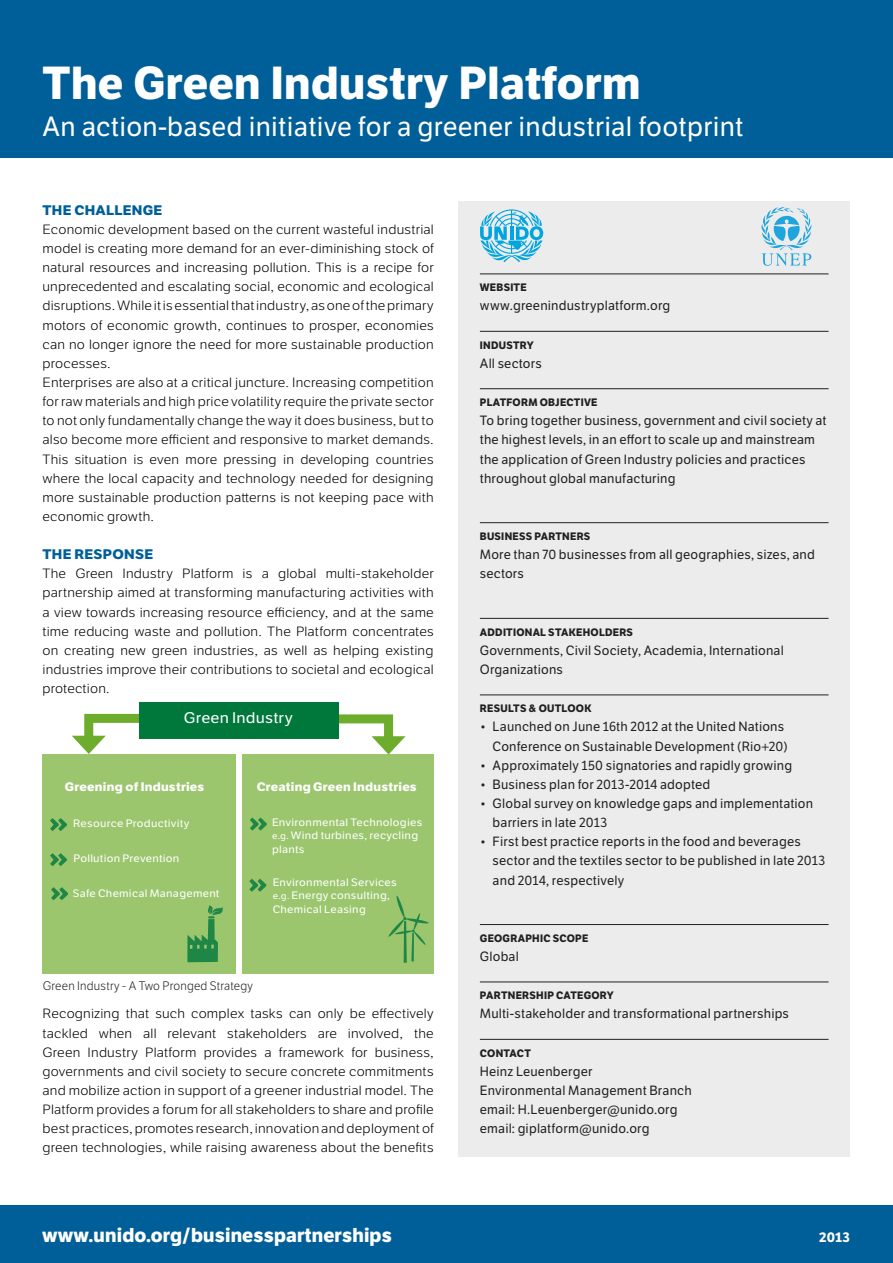
<style>
.page{position:relative;width:893px;height:1263px;background:#fff}
.page>*{position:absolute;margin:0;border:0;box-sizing:border-box;transform-origin:0 0}
.t1{font:700 45px "LFT Etica";letter-spacing:.01em;color:#fff}
.t2{font:27px "LFT Etica";letter-spacing:.01em;color:#fff}
.t3{font:700 19.5px "LFT Etica";letter-spacing:.01em;color:#fff}
.t4{font:15px "LFT Etica";letter-spacing:.01em;color:#fff;scale:1.09 1}
.t5{font:700 13.5px "LFT Etica";letter-spacing:.02em;color:#005f98;scale:1.09 1}
.t6{font:700 13.5px "LFT Etica";color:#fff}
.t7{font:300 13.05px/19.2px "LFT Etica";letter-spacing:.015em;color:#000;text-align:justify;scale:1.09 1}
.t8{font:13.05px/19.2px "LFT Etica";letter-spacing:.015em;color:#222121}
.t9{font:700 12px "LFT Etica";letter-spacing:.015em;color:#fff;scale:1.09 1}
.t10{font:300 12px "LFT Etica";letter-spacing:.02em;color:#222121}
.t11{font:10.5px/13.5px "LFT Etica";letter-spacing:.025em;color:#fff;scale:1.09 1}
.t12{font:700 10.5px "LFT Etica";letter-spacing:.025em;color:#222121}
.s1{font-size:9px}
</style>
<div class="page">
<div style="left:0;top:1205px;width:893px;height:58px;background:#005f98"></div>
<div style="left:0;top:0;width:893px;height:157px;background:#005f98"></div>
<div style="left:459px;top:202px;width:391px;height:955px;background:#ececed"></div>
<hr style="left:480px;top:274px;width:349px;height:1px;background:#222121">
<hr style="left:480px;top:331px;width:349px;height:1px;background:#222121">
<hr style="left:480px;top:388px;width:349px;height:1px;background:#222121">
<hr style="left:480px;top:522px;width:349px;height:1px;background:#222121">
<hr style="left:480px;top:618px;width:349px;height:1px;background:#222121">
<hr style="left:480px;top:694px;width:349px;height:1px;background:#222121">
<hr style="left:480px;top:924px;width:349px;height:1px;background:#222121">
<hr style="left:480px;top:981px;width:349px;height:1px;background:#222121">
<hr style="left:480px;top:1039px;width:349px;height:1px;background:#222121">
<svg style="left:480px;top:209px;width:63px;height:53px"></svg>
<svg style="left:761px;top:207px;width:50px;height:59px"></svg>
<div style="left:43px;top:755px;width:193px;height:219px;background:#9bc66e"></div>
<svg style="left:187px;top:905px;width:36px;height:57px"></svg>
<svg style="left:50px;top:818px;width:17px;height:13px"></svg>
<svg style="left:51px;top:887px;width:17px;height:13px"></svg>
<svg style="left:50px;top:853px;width:17px;height:13px"></svg>
<div style="left:242px;top:755px;width:192px;height:219px;background:#9bc66e"></div>
<svg style="left:250px;top:817px;width:17px;height:13px"></svg>
<svg style="left:249px;top:879px;width:17px;height:13px"></svg>
<svg style="left:388px;top:895px;width:41px;height:68px"></svg>
<svg style="left:72px;top:713px;width:67px;height:41px"></svg>
<svg style="left:338px;top:710px;width:68px;height:44px"></svg>
<div style="left:139px;top:702px;width:199px;height:37px;background:#00783c"></div>
<h1 class="t1" style="left:43px;top:56px;width:600px">THE GREEN INDUSTRY PLATFORM</h1>
<h2 class="t2" style="left:43px;top:110px;width:702px">An action-based initiative for a greener industrial footprint</h2>
<p class="t5" style="left:43px;top:202px;width:111px">THE CHALLENGE</p>
<p class="t7" style="left:43px;top:220px;width:360px;text-align:left">Economic development based on the current wasteful industrial model is creating more demand for an ever-diminishing stock of natural resources and increasing pollution. This is a recipe for unprecedented and escalating social, economic and ecological disruptions. While it is essential that industry, as one of the primary motors of economic growth, continues to prosper, economies can no longer ignore the need for more sustainable production processes.<br>Enterprises are also at a critical juncture. Increasing competition for raw materials and high price volatility require the private sector to not only fundamentally change the way it does business, but to also become more efficient and responsive to market demands.<br>This situation is even more pressing in developing countries where the local capacity and technology needed for designing more sustainable production patterns is not keeping pace with economic growth.</p>
<p class="t5" style="left:43px;top:546px;width:103px">THE RESPONSE</p>
<p class="t7" style="left:43px;top:565px;width:360px">The Green Industry Platform is a global multi-stakeholder partnership aimed at transforming manufacturing activities with a view towards increasing resource efficiency, and at the same time reducing waste and pollution. The Platform concentrates on creating new green industries, as well as helping existing industries improve their contributions to societal and ecological protection.</p>
<p class="t4" style="left:184px;top:709px;width:101px">Green Industry</p>
<p class="t9" style="left:65px;top:779px;width:129px">GREENING OF INDUSTRIES</p>
<p class="t11" style="left:73px;top:817px;width:108px">Resource Productivity</p>
<p class="t11" style="left:73px;top:852px;width:99px">Pollution Prevention</p>
<p class="t11" style="left:73px;top:887px;width:136px">Safe Chemical Management</p>
<p class="t9" style="left:257px;top:780px;width:148px">CREATING GREEN INDUSTRIES</p>
<p class="t11" style="left:272px;top:815px;width:139px">Environmental Technologies <span class="s1">e.g.</span> Wind turbines, recycling plants</p>
<p class="t11" style="left:273px;top:875px;width:115px">Environmental Services <span class="s1">e.g.</span> Energy consulting,<br>Chemical Leasing</p>
<p class="t10" style="left:43px;top:979px;width:212px">Green Industry - A Two Pronged Strategy</p>
<p class="t7" style="left:43px;top:1005px;width:360px">Recognizing that such complex tasks can only be effectively tackled when all relevant stakeholders are involved, the Green Industry Platform provides a framework for business, governments and civil society to secure concrete commitments and mobilize action in support of a greener industrial model. The Platform provides a forum for all stakeholders to share and profile best practices, promotes research, innovation and deployment of green technologies, while raising awareness about the benefits</p>
<p class="t12" style="left:480px;top:281px;width:48px">WEBSITE</p>
<p class="t8" style="left:480px;top:296px;width:192px">www.greenindustryplatform.org</p>
<p class="t12" style="left:480px;top:339px;width:55px">INDUSTRY</p>
<p class="t8" style="left:480px;top:354px;width:63px">All sectors</p>
<p class="t12" style="left:480px;top:396px;width:119px">PLATFORM OBJECTIVE</p>
<p class="t8" style="left:480px;top:411px;width:348px">To bring together business, government and civil society at the highest levels, in an effort to scale up and mainstream the application of Green Industry policies and practices throughout global manufacturing</p>
<p class="t12" style="left:480px;top:530px;width:112px">BUSINESS PARTNERS</p>
<p class="t8" style="left:480px;top:545px;width:337px">More than 70 businesses from all geographies, sizes, and sectors</p>
<p class="t12" style="left:480px;top:626px;width:155px">ADDITIONAL STAKEHOLDERS</p>
<p class="t8" style="left:480px;top:641px;width:305px">Governments, Civil Society, Academia, International<br>Organizations</p>
<p class="t12" style="left:480px;top:702px;width:90px">RESULTS &amp; OUTLOOK</p>
<p class="t8" style="left:480px;top:717px;width:309px;text-align:right">• Launched on June 16th 2012 at the United Nations<br>Conference on Sustainable Development (Rio+20)</p>
<p class="t8" style="left:480px;top:756px;width:314px">• Approximately 150 signatories and rapidly growing</p>
<p class="t8" style="left:480px;top:775px;width:232px">• Business plan for 2013-2014 adopted</p>
<p class="t8" style="left:493px;top:794px;width:322px;text-indent:-13px">• Global survey on knowledge gaps and implementation barriers in late 2013</p>
<p class="t8" style="left:493px;top:832px;width:334px;text-indent:-13px">• First best practice reports in the food and beverages sector and the textiles sector to be published in late 2013 and 2014, respectively</p>
<p class="t12" style="left:480px;top:932px;width:9px">GEOG</p>
<p class="t12" style="left:510px;top:932px;width:15px">RAPHI</p>
<p class="t12" style="left:543px;top:932px;width:32px">C SCOPE</p>
<p class="t8" style="left:480px;top:947px;width:40px">Global</p>
<p class="t12" style="left:480px;top:989px;width:135px">PARTNERSHIP CATEGORY</p>
<p class="t8" style="left:480px;top:1004px;width:311px">Multi-stakeholder and transformational partnerships</p>
<p class="t12" style="left:480px;top:1046px;width:45px">CONTACT</p>
<p class="t8" style="left:480px;top:1062px;width:213px">Heinz Leuenberger<br>Environmental Management Branch email: H.Leuenberger@unido.org email: giplatform@unido.org</p>
<h3 class="t3" style="left:42px;top:1223px;width:351px">WWW.UNIDO.ORG/BUSINESSPARTNERSHIPS</h3>
<p class="t6" style="left:819px;top:1229px;width:32px">2013</p>
</div>
